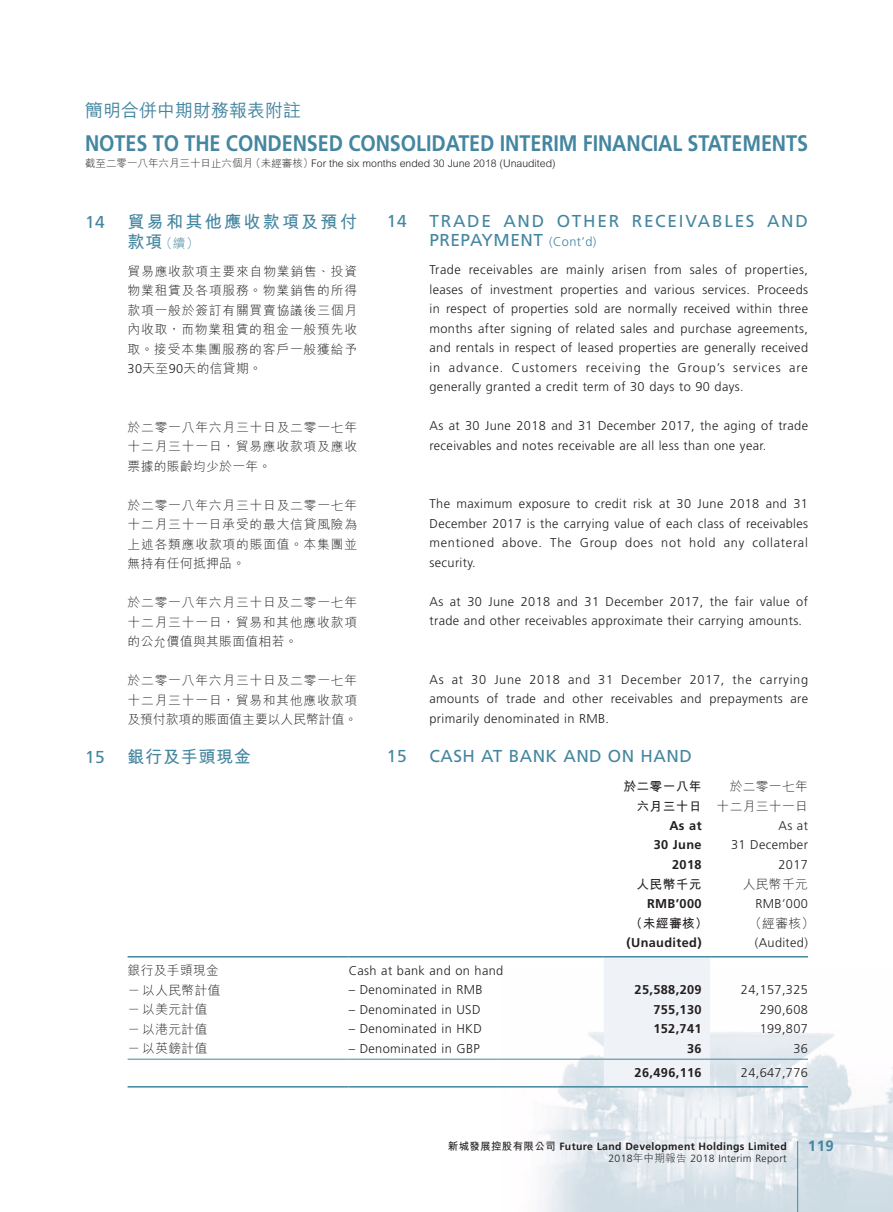
<style>
.page{position:relative;width:893px;height:1212px;background:#fff}
.page>*{position:absolute;margin:0;border:0;box-sizing:border-box;transform-origin:0 0}
.t1{font:700 22.5px "Frutiger LT Std";letter-spacing:-.005em;color:#4486a0;scale:.88 1}
.t2{font:500 18px "M Hei HK";color:#4486a0}
.t3{font:17.25px "Frutiger LT Std";letter-spacing:.03em;color:#4486a0}
.t4{font:700 17.25px "M Hei HK";letter-spacing:.12em;color:#4486a0}
.t5{font:700 17.25px "M Hei HK";letter-spacing:.03em;color:#4486a0}
.t6{font:700 15px "Frutiger LT Std";color:#4486a0}
.t7{font:300 12.75px/19.5px "Frutiger LT Std";letter-spacing:.03em;color:#231f20;text-align:justify}
.t8{font:300 12.75px/19.5px "M Hei HK";letter-spacing:.065em;color:#231f20;text-align:justify}
.t9{font:700 12.75px/19.5px "Frutiger LT Std";letter-spacing:.03em;color:#231f20;text-align:right}
.t10{font:700 12.75px/19.5px "M Hei HK";letter-spacing:.03em;color:#231f20;text-align:right}
.t11{font:300 12.75px/19.5px "M Hei HK";letter-spacing:.03em;color:#231f20;text-align:right}
.t12{font:300 12.75px "Frutiger LT Std";color:#4486a0}
.t13{font:300 10.5px "M Hei HK";color:#231f20}
.t14{font:700 10.5px "Frutiger LT Std";letter-spacing:.03em;color:#231f20}
.t15{font:300 10.5px "Frutiger LT Std";letter-spacing:.03em;color:#231f20}
.s1{font-weight:700;font-size:17.25px;color:#4486a0}
.s2{color:#4486a0}
.s3{font-family:"Frutiger LT Std"}
.s4{font-family:"M Hei HK"}
</style>
<div class="page">
<img style="left:501px;top:1032px;width:392px;height:180px">
<hr style="left:797px;top:1141px;width:1px;height:71px;background:#4486a0">
<div style="left:604px;top:957px;width:106px;height:129px;background:#eff2f6"></div>
<hr style="left:128px;top:956px;width:221px;height:1px;background:#4486a0">
<hr style="left:349px;top:956px;width:255px;height:1px;background:#4486a0">
<hr style="left:604px;top:956px;width:106px;height:1px;background:#4486a0">
<hr style="left:710px;top:956px;width:98px;height:1px;background:#4486a0">
<hr style="left:128px;top:1059px;width:221px;height:1px;background:#4486a0">
<hr style="left:349px;top:1059px;width:255px;height:1px;background:#4486a0">
<hr style="left:604px;top:1059px;width:106px;height:1px;background:#4486a0">
<hr style="left:710px;top:1059px;width:98px;height:1px;background:#4486a0">
<hr style="left:128px;top:1086px;width:221px;height:1px;background:#4486a0">
<hr style="left:349px;top:1086px;width:255px;height:1px;background:#4486a0">
<hr style="left:604px;top:1086px;width:106px;height:1px;background:#4486a0">
<hr style="left:710px;top:1086px;width:98px;height:1px;background:#4486a0">
<h2 class="t2" style="left:85px;top:97px;width:217px">簡明合併中期財務報表附註</h2>
<h1 class="t1" style="left:85px;top:130px;width:823px">NOTES TO THE CONDENSED CONSOLIDATED INTERIM FINANCIAL STATEMENTS</h1>
<p class="t13" style="left:85px;top:156px;width:472px">截至二零一八年六月三十日止六個月（未經審核）For the six months ended 30 June 2018 (Unaudited)</p>
<h3 class="t3" style="left:85px;top:212px;width:21px">14</h3>
<h3 class="t4" style="left:128px;top:209px;width:231px">貿易和其他應收款項及預付</h3>
<p class="t8" style="left:128px;top:228px;width:231px;line-height:28px"><span class="s1">款項</span><span class="s2">（續）<br></span>貿易應收款項主要來自物業銷售、投資</p>
<p class="t8" style="left:128px;top:280px;width:231px">物業租賃及各項服務。物業銷售的所得款項一般於簽訂有關買賣協議後三個月內收取，而物業租賃的租金一般預先收取。接受本集團服務的客戶一般獲給予<span class="s3">30</span>天至<span class="s3">90</span>天的信貸期。</p>
<p class="t8" style="left:128px;top:417px;width:231px">於二零一八年六月三十日及二零一七年十二月三十一日，貿易應收款項及應收票據的賬齡均少於一年。</p>
<p class="t8" style="left:128px;top:495px;width:231px">於二零一八年六月三十日及二零一七年十二月三十一日承受的最大信貸風險為上述各類應收款項的賬面值。本集團並無持有任何抵押品。</p>
<p class="t8" style="left:128px;top:592px;width:231px">於二零一八年六月三十日及二零一七年十二月三十一日，貿易和其他應收款項的公允價值與其賬面值相若。</p>
<p class="t8" style="left:128px;top:670px;width:231px">於二零一八年六月三十日及二零一七年十二月三十一日，貿易和其他應收款項及預付款項的賬面值主要以人民幣計值。</p>
<h3 class="t3" style="left:85px;top:747px;width:21px">15</h3>
<h3 class="t5" style="left:128px;top:744px;width:125px">銀行及手頭現金</h3>
<h3 class="t3" style="left:387px;top:211px;width:21px">14</h3>
<h3 class="t3" style="left:429px;top:211px;width:25px">TRADE</h3>
<h3 class="t3" style="left:503px;top:211px;width:15px">AND</h3>
<h3 class="t3" style="left:557px;top:211px;width:14px">OTHER</h3>
<h3 class="t3" style="left:632px;top:211px;width:12px">RECEIVABLES</h3>
<h3 class="t3" style="left:767px;top:211px;width:15px">AND</h3>
<h3 class="t3" style="left:429px;top:230px;width:13px">PREPAYMENT</h3>
<p class="t12" style="left:549px;top:235px;width:49px">(Cont’d)</p>
<p class="t7" style="left:429px;top:260px;width:380px">Trade receivables are mainly arisen from sales of properties, leases of investment properties and various services. Proceeds in respect of properties sold are normally received within three months after signing of related sales and purchase agreements, and rentals in respect of leased properties are generally received in advance. Customers receiving the Group’s services are generally granted a credit term of 30 days to 90 days.</p>
<p class="t7" style="left:429px;top:416px;width:380px">As at 30 June 2018 and 31 December 2017, the aging of trade receivables and notes receivable are all less than one year.</p>
<p class="t7" style="left:429px;top:494px;width:380px">The maximum exposure to credit risk at 30 June 2018 and 31<br>December 2017 is the carrying value of each class of receivables mentioned above. The Group does not hold any collateral security.</p>
<p class="t7" style="left:429px;top:592px;width:380px">As at 30 June 2018 and 31 December 2017, the fair value of trade and other receivables approximate their carrying amounts.</p>
<p class="t7" style="left:429px;top:670px;width:380px">As at 30 June 2018 and 31 December 2017, the carrying amounts of trade and other receivables and prepayments are primarily denominated in RMB.</p>
<h3 class="t3" style="left:387px;top:746px;width:21px">15</h3>
<h3 class="t3" style="left:429px;top:746px;width:23px">CASH</h3>
<h3 class="t3" style="left:481px;top:746px;width:41px">AT BANK</h3>
<h3 class="t3" style="left:563px;top:746px;width:14px">AND</h3>
<h3 class="t3" style="left:608px;top:746px;width:46px">ON HAND</h3>
<p class="t10" style="left:623px;top:776px;width:80px">於二零一八年六月三十日</p>
<p class="t11" style="left:716px;top:776px;width:93px">於二零一七年十二月三十一日</p>
<p class="t9" style="left:654px;top:816px;width:49px">As at<br>30 June<br>2018</p>
<p class="t7" style="left:731px;top:816px;width:78px;text-align:right">As at<br>31 December<br>2017</p>
<p class="t10" style="left:636px;top:873px;width:67px">人民幣千元</p>
<p class="t8" style="left:743px;top:874px;width:67px">人民幣千元</p>
<p class="t9" style="left:647px;top:894px;width:56px">RMB’000</p>
<p class="t7" style="left:755px;top:894px;width:54px">RMB’000</p>
<p class="t10" style="left:630px;top:912px;width:80px">（未經審核）</p>
<p class="t8" style="left:749px;top:913px;width:67px">（經審核）</p>
<p class="t9" style="left:626px;top:933px;width:77px">(Unaudited)</p>
<p class="t7" style="left:755px;top:933px;width:55px">(Audited)</p>
<p class="t11" style="left:128px;top:960px;width:93px">銀行及手頭現金</p>
<p class="t7" style="left:349px;top:961px;width:156px">Cash at bank and on hand</p>
<p class="t8" style="left:128px;top:980px;width:94px">－以人民幣計值</p>
<p class="t7" style="left:349px;top:980px;width:135px">– Denominated in RMB</p>
<p class="t9" style="left:635px;top:980px;width:69px">25,588,209</p>
<p class="t7" style="left:741px;top:980px;width:69px">24,157,325</p>
<p class="t8" style="left:128px;top:999px;width:81px">－以美元計值</p>
<p class="t7" style="left:349px;top:1000px;width:133px">– Denominated in USD</p>
<p class="t9" style="left:653px;top:1000px;width:50px">755,130</p>
<p class="t7" style="left:760px;top:1000px;width:50px">290,608</p>
<p class="t8" style="left:128px;top:1019px;width:81px">－以港元計值</p>
<p class="t7" style="left:349px;top:1019px;width:135px">– Denominated in HKD</p>
<p class="t9" style="left:653px;top:1019px;width:50px">152,741</p>
<p class="t7" style="left:760px;top:1019px;width:50px">199,807</p>
<p class="t8" style="left:128px;top:1038px;width:81px">－以英鎊計值</p>
<p class="t7" style="left:349px;top:1039px;width:133px">– Denominated in GBP</p>
<p class="t9" style="left:687px;top:1039px;width:16px">36</p>
<p class="t7" style="left:793px;top:1039px;width:16px">36</p>
<p class="t9" style="left:635px;top:1063px;width:69px">26,496,116</p>
<p class="t7" style="left:741px;top:1063px;width:69px">24,647,776</p>
<p class="t14" style="left:448px;top:1140px;width:340px"><span class="s4">新城發展控股有限公司</span> Future Land Development Holdings Limited</p>
<p class="t6" style="left:808px;top:1137px;width:27px">119</p>
<p class="t15" style="left:608px;top:1152px;width:180px">2018<span class="s4">年中期報告</span> 2018 Interim Report</p>
</div>
